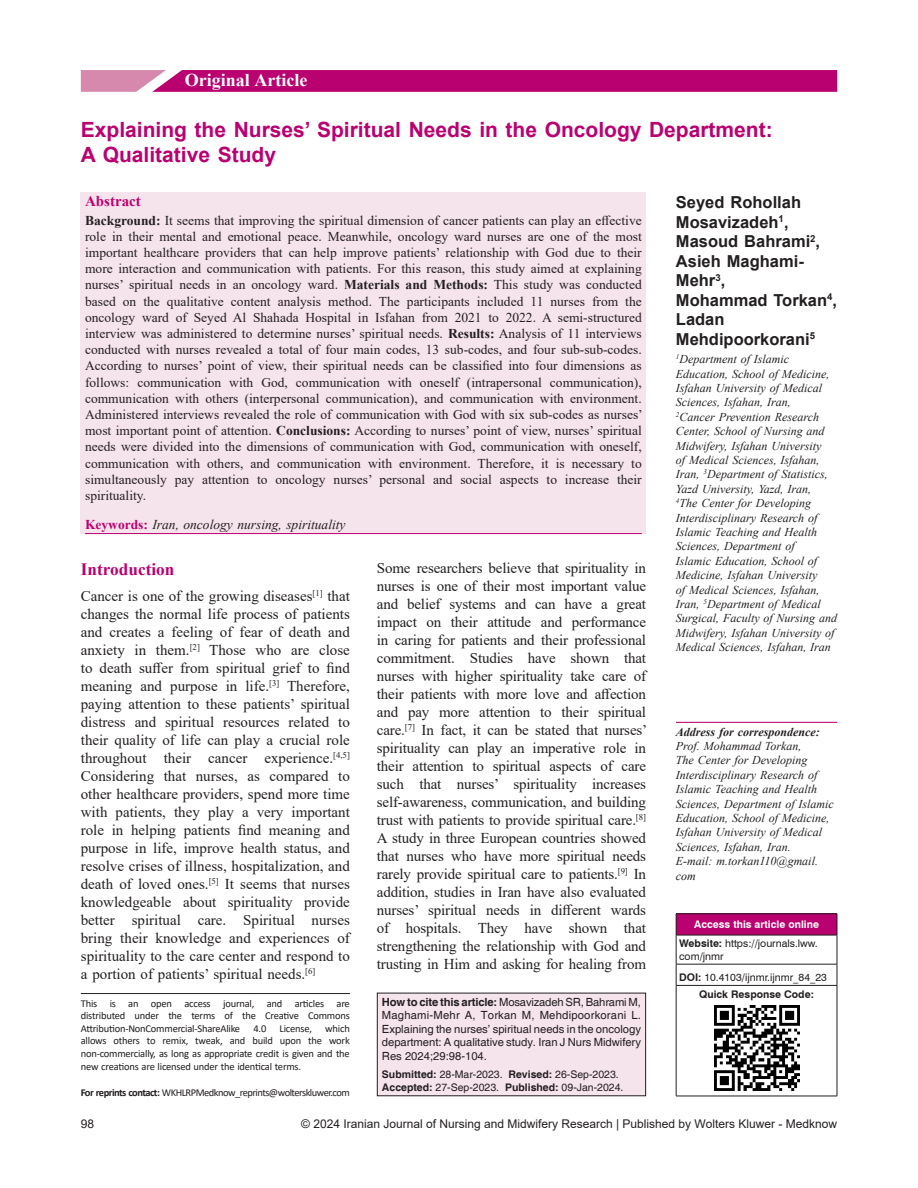
<style>
.page{position:relative;width:918px;height:1188px;background:#fff}
.page>*{position:absolute;margin:0;border:0;box-sizing:border-box;transform-origin:0 0}
.AT{font:700 21px/25.2px "Arial";color:#ba0170}
.AH{font:700 18px "Times New Roman";color:#fff}
.t1{font:700 17.25px "Times New Roman";color:#ba0170}
.AU{font:700 16.5px/19.5px "Arial";color:#231f20}
.TX{font:15px/18px "Times New Roman";letter-spacing:-.005em;color:#231f20;text-align:justify}
.ABSH{font:700 15px "Times New Roman";color:#ba0170}
.ABS{font:13.5px/16.2px "Times New Roman";color:#231f20;text-align:justify}
.KWD{font:italic 13.5px "Times New Roman";color:#231f20}
.AFF{font:italic 12px/14.4px "Times New Roman";color:#231f20}
.ADD{font:italic 12px/14.4px "Times New Roman";color:#231f20}
.t2{font:12px "Arial";color:#231f20}
.HTC{font:11.25px/13.5px "Helvetica";letter-spacing:-.005em;color:#231f20;text-align:justify}
.TX-2{font:10.5px/12.6px "Calibri";letter-spacing:-.02em;color:#211d1e;text-align:justify}
.HTC-2{font:10.5px/13.5px "Helvetica";color:#231f20}
.TX-3{font:10.5px "Calibri";letter-spacing:-.05em;color:#231f20}
.Website{font:10.5px/12.6px "Swiss 721 BT";color:#231f20}
.DOI{font:10.5px "Swiss 721 BT";color:#231f20}
.ATAO{font:700 10.5px "Swiss 721 BT";color:#fff}
.QRC{font:700 10.5px "Swiss 721 BT";color:#231f20}
.s1{font-weight:700}
.s2{font-weight:700;font-style:normal;color:#ba0170}
.s3{font-weight:700;color:#211d1e}
</style>
<div class="page">
<hr style="left:676px;top:722px;width:161px;height:1px;background:#ba0170">
<div style="left:676px;top:914px;width:161px;height:21px;background:#ba0170"></div>
<hr style="left:676px;top:935px;width:161px;height:1px;background:#231f20">
<hr style="left:676px;top:964px;width:161px;height:1px;background:#231f20">
<hr style="left:676px;top:985px;width:161px;height:1px;background:#231f20">
<hr style="left:676px;top:914px;width:161px;height:1px;background:#231f20">
<svg style="left:676px;top:914px;width:1px;height:71px"></svg>
<svg style="left:837px;top:914px;width:1px;height:71px"></svg>
<hr style="left:676px;top:986px;width:1px;height:110px;background:#231f20">
<hr style="left:837px;top:986px;width:1px;height:110px;background:#231f20">
<hr style="left:676px;top:1096px;width:161px;height:1px;background:#231f20">
<img style="left:714px;top:1005px;width:85px;height:85px">
<div style="left:81px;top:192px;width:565px;height:341px;background:#f6e4ec"></div>
<hr style="left:85px;top:533px;width:557px;height:1px;background:#ba0170">
<svg style="left:81px;top:70px;width:756px;height:22px;background:#be157a"></svg>
<div style="left:377px;top:993px;width:269px;height:103px;background:#f6e4ec"></div>
<div style="left:377px;top:993px;width:269px;height:103px;border:1px solid #231f20"></div>
<hr style="left:81px;top:993px;width:269px;height:1px;background:#231f20">
<p class="AH" style="left:185px;top:67px;width:124px">Original Article</p>
<p class="AT" style="left:81px;top:117px;width:693px">Explaining the Nurses’ Spiritual Needs in the Oncology Department:<br>A Qualitative Study</p>
<p class="ABSH" style="left:85px;top:190px;width:57px">Abstract</p>
<p class="ABS" style="left:85px;top:212px;width:559px"><span class="s1">Background:</span> It seems that improving the spiritual dimension of cancer patients can play an effective role in their mental and emotional peace. Meanwhile, oncology ward nurses are one of the most important healthcare providers that can help improve patients’ relationship with God due to their more interaction and communication with patients. For this reason, this study aimed at explaining nurses’ spiritual needs in an oncology ward. <span class="s1">Materials and Methods:</span> This study was conducted based on the qualitative content analysis method. The participants included 11 nurses from the oncology ward of Seyed Al Shahada Hospital in Isfahan from 2021 to 2022. A semi‑structured interview was administered to determine nurses’ spiritual needs. <span class="s1">Results:</span> Analysis of 11 interviews conducted with nurses revealed a total of four main codes, 13 sub‑codes, and four sub‑sub‑codes.<br>According to nurses’ point of view, their spiritual needs can be classified into four dimensions as follows: communication with God, communication with oneself (intrapersonal communication), communication with others (interpersonal communication), and communication with environment.<br>Administered interviews revealed the role of communication with God with six sub‑codes as nurses’ most important point of attention. <span class="s1">Conclusions:</span> According to nurses’ point of view, nurses’ spiritual needs were divided into the dimensions of communication with God, communication with oneself, communication with others, and communication with environment. Therefore, it is necessary to simultaneously pay attention to oncology nurses’ personal and social aspects to increase their spirituality.</p>
<p class="KWD" style="left:85px;top:515px;width:262px"><span class="s2">Keywords:</span> Iran, oncology nursing, spirituality</p>
<h1 class="t1" style="left:81px;top:556px;width:95px">Introduction</h1>
<p class="TX" style="left:81px;top:587px;width:271px">Cancer is one of the growing diseases<sup>[1]</sup> that changes the normal life process of patients and creates a feeling of fear of death and anxiety in them.<sup>[2]</sup> Those who are close to death suffer from spiritual grief to find meaning and purpose in life.<sup>[3]</sup> Therefore, paying attention to these patients’ spiritual distress and spiritual resources related to their quality of life can play a crucial role throughout their cancer experience.<sup>[4,5] </sup>Considering that nurses, as compared to other healthcare providers, spend more time with patients, they play a very important role in helping patients find meaning and purpose in life, improve health status, and resolve crises of illness, hospitalization, and death of loved ones.<sup>[5]</sup> It seems that nurses knowledgeable about spirituality provide better spiritual care. Spiritual nurses bring their knowledge and experiences of spirituality to the care center and respond to a portion of patients’ spiritual needs.<sup>[6]</sup></p>
<p class="TX-2" style="left:81px;top:997px;width:271px">This is an open access journal, and articles are distributed under the terms of the Creative Commons Attribution‑NonCommercial‑ShareAlike</p>
<p class="TX-2" style="left:81px;top:1022px;width:271px;text-indent:244px">which allows others to remix, tweak, and build upon the work non‑commercially, as long as appropriate credit is given and the new creations are licensed under the identical terms.</p>
<p class="TX-3" style="left:81px;top:1085px;width:270px"><span class="s3">For reprints contact:</span> WKHLRPMedknow_reprints@wolterskluwer.com</p>
<p class="TX-2" style="left:253px;top:1022px;width:14px">4.0</p>
<p class="TX-2" style="left:280px;top:1022px;width:34px">License,</p>
<p class="TX" style="left:377px;top:559px;width:272px">Some researchers believe that spirituality in nurses is one of their most important value and belief systems and can have a great impact on their attitude and performance in caring for patients and their professional commitment. Studies have shown that nurses with higher spirituality take care of their patients with more love and affection and pay more attention to their spiritual care.<sup>[7]</sup> In fact, it can be stated that nurses’ spirituality can play an imperative role in their attention to spiritual aspects of care such that nurses’ spirituality increases self‑awareness, communication, and building trust with patients to provide spiritual care.<sup>[8] </sup>A study in three European countries showed that nurses who have more spiritual needs rarely provide spiritual care to patients.<sup>[9]</sup> In addition, studies in Iran have also evaluated nurses’ spiritual needs in different wards of hospitals. They have shown that strengthening the relationship with God and trusting in Him and asking for healing from</p>
<p class="HTC" style="left:382px;top:996px;width:261px"><span class="s1">How to cite this article:</span> Mosavizadeh SR, Bahrami M, Maghami-Mehr A, Torkan M, Mehdipoorkorani L.<br>Explaining the nurses’ spiritual needs in the oncology department: A qualitative study. Iran J Nurs Midwifery Res 2024;29:98-104.</p>
<p class="HTC-2" style="left:382px;top:1068px;width:243px"><span class="s1">Submitted:</span> 28-Mar-2023. <span class="s1">Revised:</span> 26-Sep-2023.<br><span class="s1">Accepted:</span> 27-Sep-2023. <span class="s1">Published:</span> 09-Jan-2024.</p>
<p class="AU" style="left:676px;top:193px;width:163px">Seyed Rohollah<br>Mosavizadeh<sup>1</sup>,<br>Masoud Bahrami<sup>2</sup>,<br>Asieh Maghami-<br>Mehr<sup>3</sup>,<br>Mohammad Torkan<sup>4</sup>,<br>Ladan<br>Mehdipoorkorani<sup>5</sup></p>
<p class="AFF" style="left:676px;top:352px;width:163px"><sup>1</sup>Department of Islamic<br>Education, School of Medicine,<br>Isfahan University of Medical<br>Sciences, Isfahan, Iran,<br><sup>2</sup>Cancer Prevention Research<br>Center, School of Nursing and<br>Midwifery, Isfahan University<br>of Medical Sciences, Isfahan,<br>Iran, <sup>3</sup>Department of Statistics,<br>Yazd University, Yazd, Iran,<br><sup>4</sup>The Center for Developing<br>Interdisciplinary Research of<br>Islamic Teaching and Health<br>Sciences, Department of<br>Islamic Education, School of<br>Medicine, Isfahan University<br>of Medical Sciences, Isfahan,<br>Iran, <sup>5</sup>Department of Medical<br>Surgical, Faculty of Nursing and<br>Midwifery, Isfahan University of<br>Medical Sciences, Isfahan, Iran</p>
<p class="ADD" style="left:676px;top:724px;width:159px"><span class="s1">Address for correspondence:<br></span>Prof. Mohammad Torkan,<br>The Center for Developing<br>Interdisciplinary Research of<br>Islamic Teaching and Health<br>Sciences, Department of Islamic<br>Education, School of Medicine,<br>Isfahan University of Medical<br>Sciences, Isfahan, Iran.<br>E‑mail: m.torkan110@gmail. com</p>
<p class="ATAO" style="left:694px;top:917px;width:126px">Access this article online</p>
<p class="Website" style="left:679px;top:937px;width:140px"><span class="s1">Website:</span> https://journals.lww. com/jnmr</p>
<p class="DOI" style="left:679px;top:970px;width:149px"><span class="s1">DOI:</span> 10.4103/ijnmr.ijnmr_84_23</p>
<p class="QRC" style="left:699px;top:987px;width:116px">Quick Response Code:</p>
<p class="t2" style="left:81px;top:1116px;width:15px">98</p>
<p class="t2" style="left:301px;top:1116px;width:537px">© 2024 Iranian Journal of Nursing and Midwifery Research | Published by Wolters Kluwer - Medknow</p>
</div>
